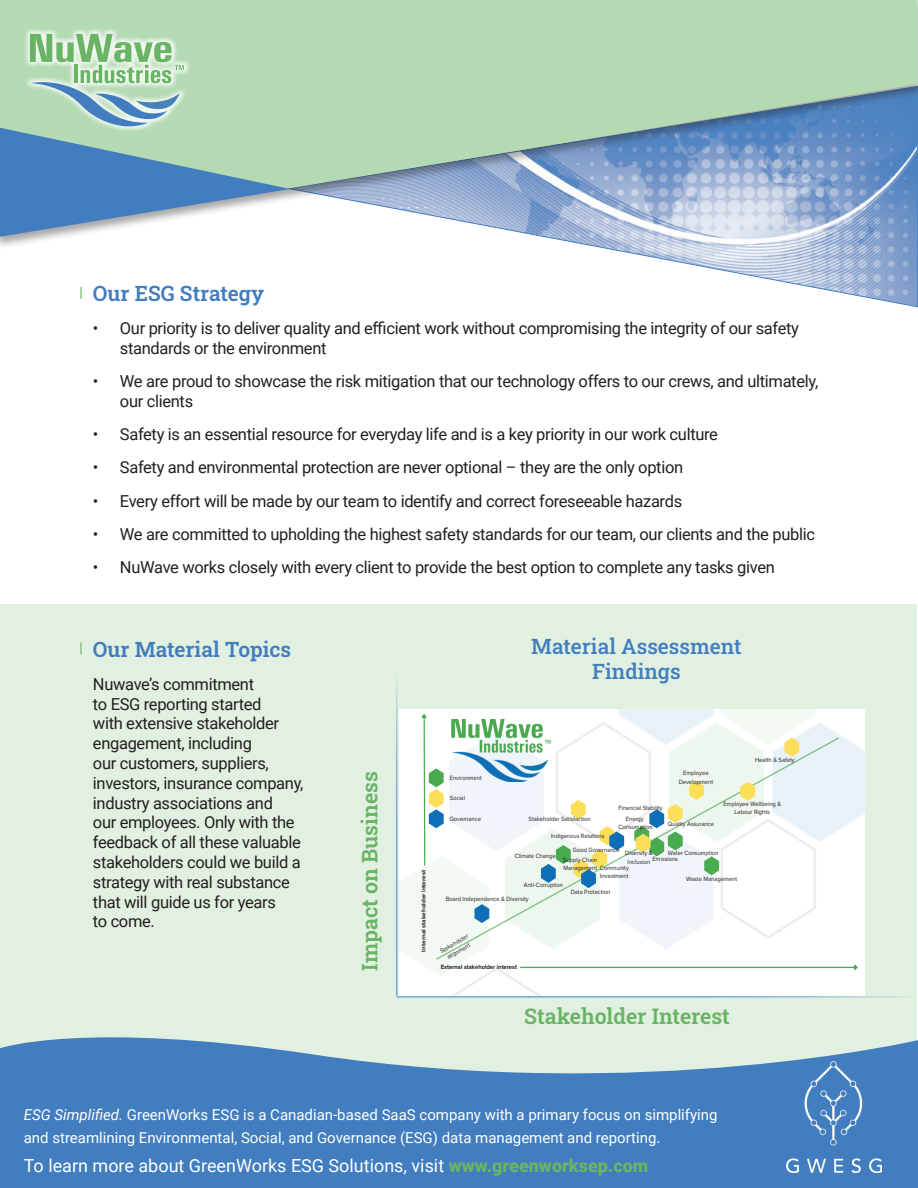
<style>
.page{position:relative;width:918px;height:1188px;background:#fff}
.page>*{position:absolute;margin:0;border:0;box-sizing:border-box;transform-origin:0 0}
.t1{font:600 21.45px "Roboto Slab";color:#69b464}
.t2{font:600 21px "Roboto Slab";color:#417dbf}
.t3{font:500 21px/25.2px "Roboto Slab";color:#417dbf;text-align:center}
.t4{font:18px "Roboto";color:#fff}
.t5{font:16.5px/19.8px "Roboto";letter-spacing:-.02em;color:#231f20}
.t6{font:15px/22.5px "Roboto";color:#fff}
.t7{font:6.45px/8.7px "Proxima Nova";color:#231f20;text-align:center;scale:.92 1}
.t8{font:700 6.45px "Proxima Nova";color:#231f20;scale:.92 1}
.t9{font:6.3px/8.6px "Proxima Nova";color:#231f20;text-align:center;scale:.95 1}
.t10{font:700 5.85px "Proxima Nova";color:#231f20;scale:1.09 1}
.s1{font-style:italic}
.s2{font-weight:900;color:#69b464}
</style>
<div class="page">
<svg style="left:613px;top:250px;width:305px;height:58px"></svg>
<div style="left:0;top:0;width:918px;height:250px;background:#231f20;opacity:.4"></div>
<svg style="left:0;top:0;width:918px;height:236px;background:#a6c7be"></svg>
<div style="left:1px;top:605px;width:916px;height:490px;background:#e1f0e0"></div>
<svg style="left:80px;top:287px;width:2px;height:12px"></svg>
<svg style="left:0;top:1020px;width:918px;height:168px;fill:#417dbf"></svg>
<svg style="left:80px;top:642px;width:2px;height:12px"></svg>
<img style="left:399px;top:709px;width:466px;height:286px">
<hr style="left:521px;top:967px;width:333px;height:1px;background:#48ab50">
<svg style="left:853px;top:964px;width:6px;height:8px"></svg>
<svg style="left:436px;top:736px;width:404px;height:225px"></svg>
<img style="left:451px;top:719px;width:101px;height:63px">
<svg style="left:785px;top:738px;width:14px;height:19px"></svg>
<svg style="left:740px;top:782px;width:15px;height:19px"></svg>
<svg style="left:689px;top:781px;width:15px;height:19px"></svg>
<svg style="left:704px;top:856px;width:15px;height:19px"></svg>
<svg style="left:634px;top:804px;width:49px;height:52px;background:#bfd8b5"></svg>
<svg style="left:571px;top:800px;width:15px;height:19px"></svg>
<svg style="left:541px;top:826px;width:83px;height:62px"></svg>
<svg style="left:474px;top:904px;width:15px;height:19px"></svg>
<svg style="left:421px;top:712px;width:23px;height:154px;background:#dbeadc"></svg>
<hr style="left:396px;top:673px;width:1px;height:323px;background:#78a4d3">
<hr style="left:397px;top:996px;width:521px;height:2px;background:#78a4d3">
<div style="left:23px;top:27px;width:167px;height:106px;background:#fff;opacity:.8"></div>
<svg style="left:0;top:34px;width:290px;height:203px;background:#99c0be"></svg>
<img style="left:787px;top:1061px;width:94px;height:111px">
<p class="t2" style="left:93px;top:279px;width:173px">Our ESG Strategy</p>
<p class="t5" style="left:120px;top:318px;width:681px;text-indent:-27px">• Our priority is to deliver quality and efficient work without compromising the integrity of our safety standards or the environment</p>
<p class="t5" style="left:120px;top:371px;width:700px;text-indent:-27px">• We are proud to showcase the risk mitigation that our technology offers to our crews, and ultimately, our clients</p>
<p class="t5" style="left:93px;top:424px;width:627px">• Safety is an essential resource for everyday life and is a key priority in our work culture</p>
<p class="t5" style="left:93px;top:457px;width:592px">• Safety and environmental protection are never optional – they are the only option</p>
<p class="t5" style="left:93px;top:490px;width:591px">• Every effort will be made by our team to identify and correct foreseeable hazards</p>
<p class="t5" style="left:93px;top:524px;width:724px">• We are committed to upholding the highest safety standards for our team, our clients and the public</p>
<p class="t5" style="left:93px;top:557px;width:683px">• NuWave works closely with every client to provide the best option to complete any tasks given</p>
<p class="t2" style="left:93px;top:634px;width:200px">Our Material Topics</p>
<p class="t5" style="left:93px;top:673px;width:212px">Nuwave’s commitment<br>to ESG reporting started<br>with extensive stakeholder engagement, including<br>our customers, suppliers, investors, insurance company, industry associations and<br>our employees. Only with the feedback of all these valuable stakeholders could we build a strategy with real substance that will guide us for years<br>to come.</p>
<h1 class="t1" style="left:355px;top:971px;width:201px;rotate:-90deg">Impact on Business</h1>
<p class="t3" style="left:531px;top:633px;width:212px">Material Assessment<br>Findings</p>
<p class="t10" style="left:420px;top:952px;width:76px;rotate:-90deg">Internal stakeholder interest</p>
<p class="t7" style="left:450px;top:773px;width:36px">Environment</p>
<p class="t7" style="left:450px;top:794px;width:18px">Social</p>
<p class="t7" style="left:450px;top:814px;width:36px">Governance</p>
<p class="t7" style="left:755px;top:756px;width:45px">Health &amp; Safety</p>
<p class="t7" style="left:723px;top:799px;width:64px">Employee Wellbeing &amp;<br>Labour Rights</p>
<p class="t7" style="left:679px;top:769px;width:39px">Employee<br>Development</p>
<p class="t7" style="left:668px;top:820px;width:52px">Quality Assurance</p>
<p class="t7" style="left:668px;top:848px;width:57px">Water Consumption</p>
<p class="t7" style="left:686px;top:874px;width:57px">Waste Management</p>
<p class="t7" style="left:619px;top:804px;width:50px">Financial Stability</p>
<p class="t7" style="left:625px;top:849px;width:31px">Diversity &amp;<br>Inclusion</p>
<p class="t7" style="left:619px;top:814px;width:39px">Energy<br>Consumption</p>
<p class="t7" style="left:529px;top:815px;width:69px">Stakeholder Satisfaction</p>
<p class="t7" style="left:551px;top:831px;width:60px">Indigenous Relations</p>
<p class="t7" style="left:573px;top:845px;width:53px">Good Governance</p>
<p class="t7" style="left:515px;top:852px;width:46px">Climate Change</p>
<p class="t7" style="left:653px;top:855px;width:29px">Emissions</p>
<p class="t7" style="left:563px;top:855px;width:73px;text-align:left">Supply Chain<br>Management Community</p>
<p class="t7" style="left:600px;top:872px;width:32px">Investment</p>
<p class="t7" style="left:524px;top:880px;width:44px">Anti-Corruption</p>
<p class="t7" style="left:571px;top:887px;width:45px">Data Protection</p>
<p class="t7" style="left:446px;top:895px;width:92px">Board Independence &amp; Diversity</p>
<p class="t9" style="left:438px;top:948px;width:35px;rotate:-30deg">Stakeholder alignment</p>
<p class="t8" style="left:441px;top:964px;width:84px">External stakeholder interest</p>
<h1 class="t1" style="left:524px;top:1002px;width:207px">Stakeholder Interest</h1>
<p class="t6" style="left:24px;top:1103px;width:695px"><span class="s1">ESG Simplified.</span> GreenWorks ESG is a Canadian-based SaaS company with a primary focus on simplifying and streamlining Environmental, Social, and Governance (ESG) data management and reporting.</p>
<p class="t4" style="left:24px;top:1153px;width:626px">To learn more about GreenWorks ESG Solutions, visit <span class="s2">www.greenworksep.com</span></p>
</div>
